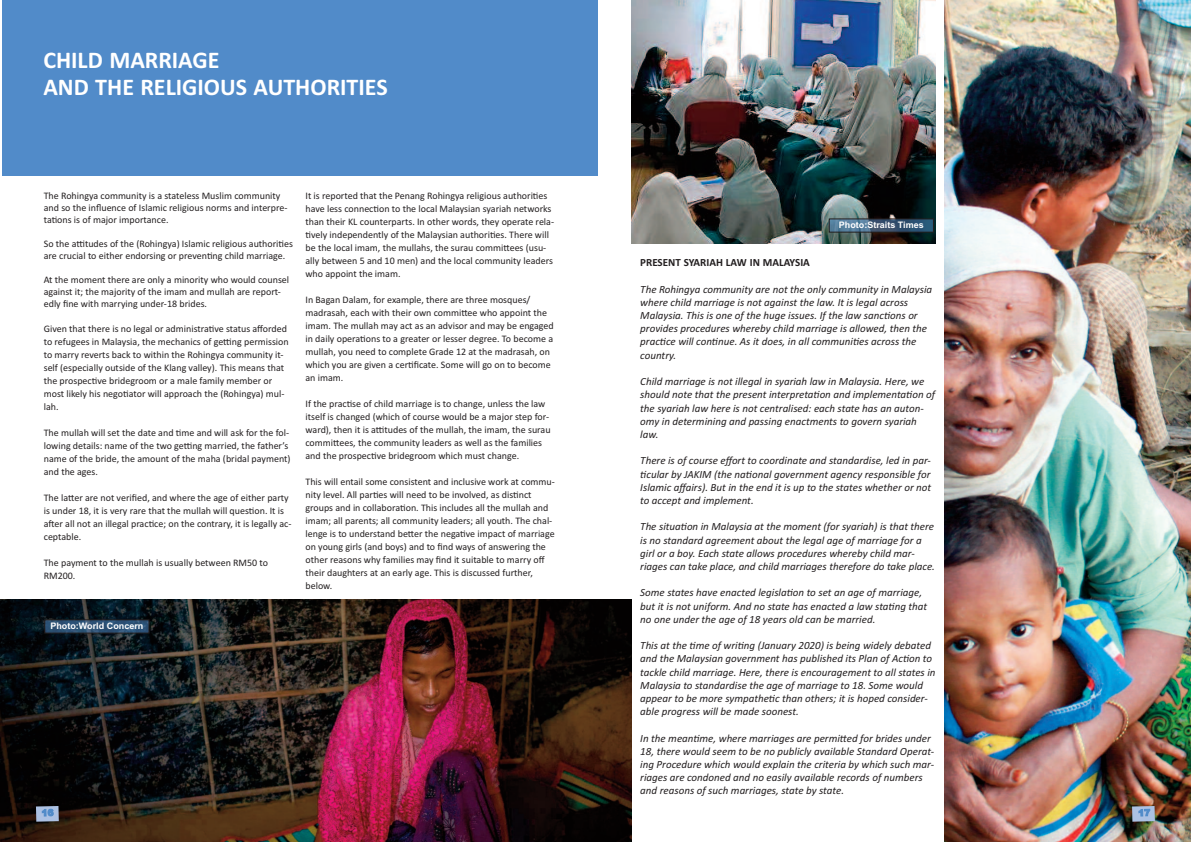
<style>
.page{position:relative;width:1191px;height:842px;background:#fff}
.page>*{position:absolute;margin:0;border:0;box-sizing:border-box;transform-origin:0 0}
.t1{font:700 24px/27px "Calibri";color:#fff}
.t2{font:italic 11px/13.2px "Calibri";color:#231f20}
.t3{font:700 11px "Calibri";color:#231f20}
.t4{font:10px/13px "Calibri";color:#231f20}
.t5{font:700 9px "Arial";color:#fff}
</style>
<div class="page">
<img style="left:0;top:599px;width:631px;height:243px">
<img style="left:944px;top:0;width:247px;height:842px">
<div style="left:2px;top:0;width:595px;height:175px;background:#518bc9"></div>
<div style="left:45px;top:620px;width:104px;height:13px;background:#518bc9;opacity:.52"></div>
<div style="left:45px;top:620px;width:104px;height:13px;border:1px solid #231f20"></div>
<img style="left:631px;top:0;width:304px;height:244px">
<div style="left:829px;top:219px;width:104px;height:13px;background:#518bc9;opacity:.52"></div>
<div style="left:829px;top:219px;width:104px;height:13px;border:1px solid #231f20"></div>
<svg style="left:36px;top:806px;width:23px;height:16px"></svg>
<svg style="left:1132px;top:806px;width:22px;height:16px"></svg>
<h1 class="t1" style="left:43px;top:47px;width:346px">CHILD MARRIAGE<br>AND THE RELIGIOUS AUTHORITIES</h1>
<p class="t4" style="left:44px;top:189px;width:245px;line-height:12px">The Rohingya community is a stateless Muslim community and so the influence of Islamic religious norms and interpre&shy;tations is of major importance.</p>
<p class="t4" style="left:44px;top:237px;width:251px;line-height:12px">So the attitudes of the (Rohingya) Islamic religious authorities are crucial to either endorsing or preventing child marriage.</p>
<p class="t4" style="left:44px;top:273px;width:247px;line-height:12px">At the moment there are only a minority who would counsel against it; the majority of the imam and mullah are report&shy;edly fine with marrying under-18 brides.</p>
<p class="t4" style="left:44px;top:322px;width:246px">Given that there is no legal or administrative status afforded to refugees in Malaysia, the mechanics of getting permission to marry reverts back to within the Rohingya community it&shy;self (especially outside of the Klang valley). This means that the prospective bridegroom or a male family member or most likely his negotiator will approach the (Rohingya) mul&shy;lah.</p>
<p class="t4" style="left:44px;top:426px;width:248px">The mullah will set the date and time and will ask for the fol&shy;lowing details: name of the two getting married, the father’s name of the bride, the amount of the maha (bridal payment) and the ages.</p>
<p class="t4" style="left:44px;top:491px;width:249px">The latter are not verified, and where the age of either party is under 18, it is very rare that the mullah will question. It is after all not an illegal practice; on the contrary, it is legally ac&shy;ceptable.</p>
<p class="t4" style="left:44px;top:556px;width:226px">The payment to the mullah is usually between RM50 to<br>RM200.</p>
<p class="t4" style="left:305px;top:189px;width:250px">It is reported that the Penang Rohingya religious authorities have less connection to the local Malaysian syariah networks than their KL counterparts. In other words, they operate rela&shy;tively independently of the Malaysian authorities. There will be the local imam, the mullahs, the surau committees (usu&shy;ally between 5 and 10 men) and the local community leaders who appoint the imam.</p>
<p class="t4" style="left:305px;top:293px;width:250px">In Bagan Dalam, for example, there are three mosques/ madrasah, each with their own committee who appoint the imam. The mullah may act as an advisor and may be engaged in daily operations to a greater or lesser degree. To become a mullah, you need to complete Grade 12 at the madrasah, on which you are given a certificate. Some will go on to become an imam.</p>
<p class="t4" style="left:305px;top:397px;width:246px">If the practise of child marriage is to change, unless the law itself is changed (which of course would be a major step for&shy;ward), then it is attitudes of the mullah, the imam, the surau committees, the community leaders as well as the families and the prospective bridegroom which must change.</p>
<p class="t4" style="left:305px;top:475px;width:251px">This will entail some consistent and inclusive work at commu&shy;nity level. All parties will need to be involved, as distinct groups and in collaboration. This includes all the mullah and imam; all parents; all community leaders; all youth. The chal&shy;lenge is to understand better the negative impact of marriage on young girls (and boys) and to find ways of answering the other reasons why families may find it suitable to marry off their daughters at an early age. This is discussed further, below.</p>
<p class="t5" style="left:50px;top:620px;width:94px">Photo:World Concern</p>
<p class="t5" style="left:839px;top:219px;width:86px">Photo:Straits Times</p>
<p class="t3" style="left:640px;top:256px;width:171px">PRESENT SYARIAH LAW IN MALAYSIA</p>
<p class="t2" style="left:640px;top:282px;width:293px">The Rohingya community are not the only community in Malaysia where child marriage is not against the law. It is legal across Malaysia. This is one of the huge issues. If the law sanctions or provides procedures whereby child marriage is allowed, then the practice will continue. As it does, in all communities across the country.</p>
<p class="t2" style="left:640px;top:375px;width:296px">Child marriage is not illegal in syariah law in Malaysia. Here, we should note that the present interpretation and implementation of the syariah law here is not centralised: each state has an auton&shy;omy in determining and passing enactments to govern syariah law.</p>
<p class="t2" style="left:640px;top:454px;width:292px;text-align:justify">There is of course effort to coordinate and standardise, led in par&shy;ticular by JAKIM (the national government agency responsible for Islamic affairs). But in the end it is up to the states whether or not to accept and implement.</p>
<p class="t2" style="left:640px;top:520px;width:296px">The situation in Malaysia at the moment (for syariah) is that there is no standard agreement about the legal age of marriage for a girl or a boy. Each state allows procedures whereby child mar&shy;riages can take place, and child marriages therefore do take place.</p>
<p class="t2" style="left:640px;top:586px;width:288px">Some states have enacted legislation to set an age of marriage, but it is not uniform. And no state has enacted a law stating that no one under the age of 18 years old can be married.</p>
<p class="t2" style="left:640px;top:639px;width:297px">This at the time of writing (January 2020) is being widely debated and the Malaysian government has published its Plan of Action to tackle child marriage. Here, there is encouragement to all states in Malaysia to standardise the age of marriage to 18. Some would appear to be more sympathetic than others; it is hoped consider&shy;able progress will be made soonest.</p>
<p class="t2" style="left:640px;top:731px;width:295px">In the meantime, where marriages are permitted for brides under 18, there would seem to be no publicly available Standard Operat&shy;ing Procedure which would explain the criteria by which such mar&shy;riages are condoned and no easily available records of numbers and reasons of such marriages, state by state.</p>
</div>
